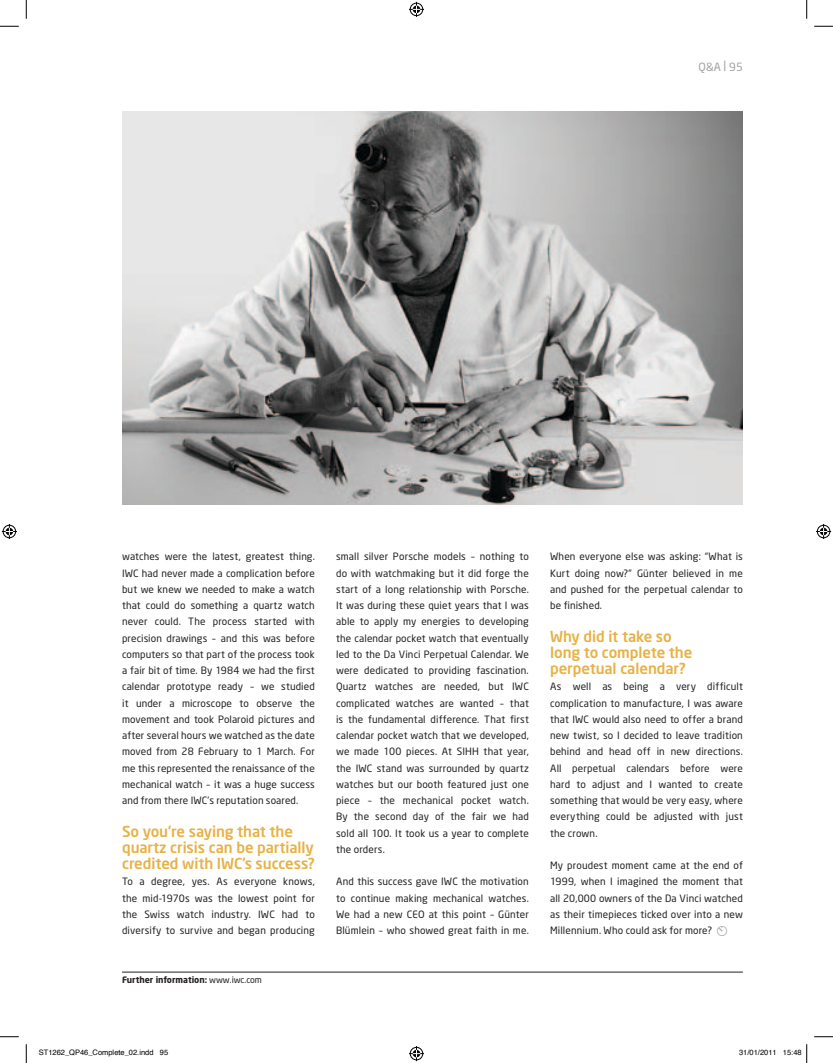
<style>
.page{position:relative;width:833px;height:1063px;background:#fff}
.page>*{position:absolute;margin:0;border:0;box-sizing:border-box;transform-origin:0 0}
.t1{font:500 15px/16.2px "Neo Sans";letter-spacing:-.005em;color:#e7b246}
.t2{font:11.25px "Neo Sans";color:#9fa1a4}
.t3{font:10px/16.2px "Neo Sans";letter-spacing:.01em;color:#231f20;text-align:justify}
.t4{font:700 8.75px "Neo Sans";color:#231f20}
.t5{font:7.5px "Helvetica";color:#000}
.s1{font-weight:400}
.s2{font-family:"QP Normal";color:#9fa1a4}
</style>
<div class="page">
<img style="left:122px;top:111px;width:620px;height:394px">
<hr style="left:122px;top:971px;width:620px;height:1px;background:#231f20">
<svg style="left:0;top:25px;width:19px;height:2px"></svg>
<svg style="left:814px;top:25px;width:18px;height:2px"></svg>
<svg style="left:0;top:1036px;width:19px;height:1px"></svg>
<svg style="left:814px;top:1036px;width:18px;height:1px"></svg>
<svg style="left:25px;top:0;width:2px;height:19px"></svg>
<svg style="left:25px;top:1044px;width:2px;height:18px"></svg>
<svg style="left:806px;top:0;width:1px;height:19px"></svg>
<svg style="left:409px;top:2px;width:15px;height:15px"></svg>
<svg style="left:409px;top:1046px;width:15px;height:14px"></svg>
<svg style="left:2px;top:524px;width:15px;height:15px"></svg>
<svg style="left:816px;top:524px;width:14px;height:15px"></svg>
<svg style="left:806px;top:1044px;width:1px;height:18px"></svg>
<p class="t2" style="left:698px;top:59px;width:46px">Q&amp;A | 95</p>
<p class="t3" style="left:122px;top:548px;width:194px">watches were the latest, greatest thing.<br>IWC had never made a complication before but we knew we needed to make a watch that could do something a quartz watch never could. The process started with precision drawings – and this was before computers so that part of the process took a fair bit of time. By 1984 we had the first calendar prototype ready – we studied it under a microscope to observe the movement and took Polaroid pictures and after several hours we watched as the date moved from 28 February to 1 March. For me this represented the renaissance of the mechanical watch – it was a huge success and from there IWC’s reputation soared.</p>
<h1 class="t1" style="left:122px;top:822px;width:194px">So you’re saying that the quartz crisis can be partially credited with IWC’s success?</h1>
<p class="t3" style="left:122px;top:873px;width:194px">To a degree, yes. As everyone knows, the mid-1970s was the lowest point for the Swiss watch industry. IWC had to diversify to survive and began producing</p>
<p class="t4" style="left:122px;top:974px;width:141px">Further information: <span class="s1">www.iwc.com</span></p>
<p class="t3" style="left:336px;top:548px;width:194px">small silver Porsche models – nothing to do with watchmaking but it did forge the start of a long relationship with Porsche.<br>It was during these quiet years that I was able to apply my energies to developing the calendar pocket watch that eventually led to the Da Vinci Perpetual Calendar. We were dedicated to providing fascination.<br>Quartz watches are needed, but IWC complicated watches are wanted – that is the fundamental difference. That first calendar pocket watch that we developed, we made 100 pieces. At SIHH that year, the IWC stand was surrounded by quartz watches but our booth featured just one piece – the mechanical pocket watch.<br>By the second day of the fair we had sold all 100. It took us a year to complete the orders.</p>
<p class="t3" style="left:336px;top:873px;width:194px">And this success gave IWC the motivation to continue making mechanical watches.<br>We had a new CEO at this point – Günter Blümlein – who showed great faith in me.</p>
<p class="t3" style="left:550px;top:548px;width:194px">When everyone else was asking: “What is Kurt doing now?” Günter believed in me and pushed for the perpetual calendar to be finished.</p>
<h1 class="t1" style="left:550px;top:627px;width:144px">Why did it take so long to complete the perpetual calendar?</h1>
<p class="t3" style="left:550px;top:678px;width:194px">As well as being a very difficult complication to manufacture, I was aware that IWC would also need to offer a brand new twist, so I decided to leave tradition behind and head off in new directions.<br>All perpetual calendars before were hard to adjust and I wanted to create something that would be very easy, where everything could be adjusted with just the crown.</p>
<p class="t3" style="left:550px;top:857px;width:194px">My proudest moment came at the end of 1999, when I imagined the moment that all 20,000 owners of the Da Vinci watched as their timepieces ticked over into a new Millennium. Who could ask for more? <span class="s2">8</span></p>
<p class="t5" style="left:39px;top:1046px;width:131px">ST1262_QP46_Complete_02.indd 95</p>
<p class="t5" style="left:738px;top:1046px;width:64px">31/01/2011 15:48</p>
</div>
